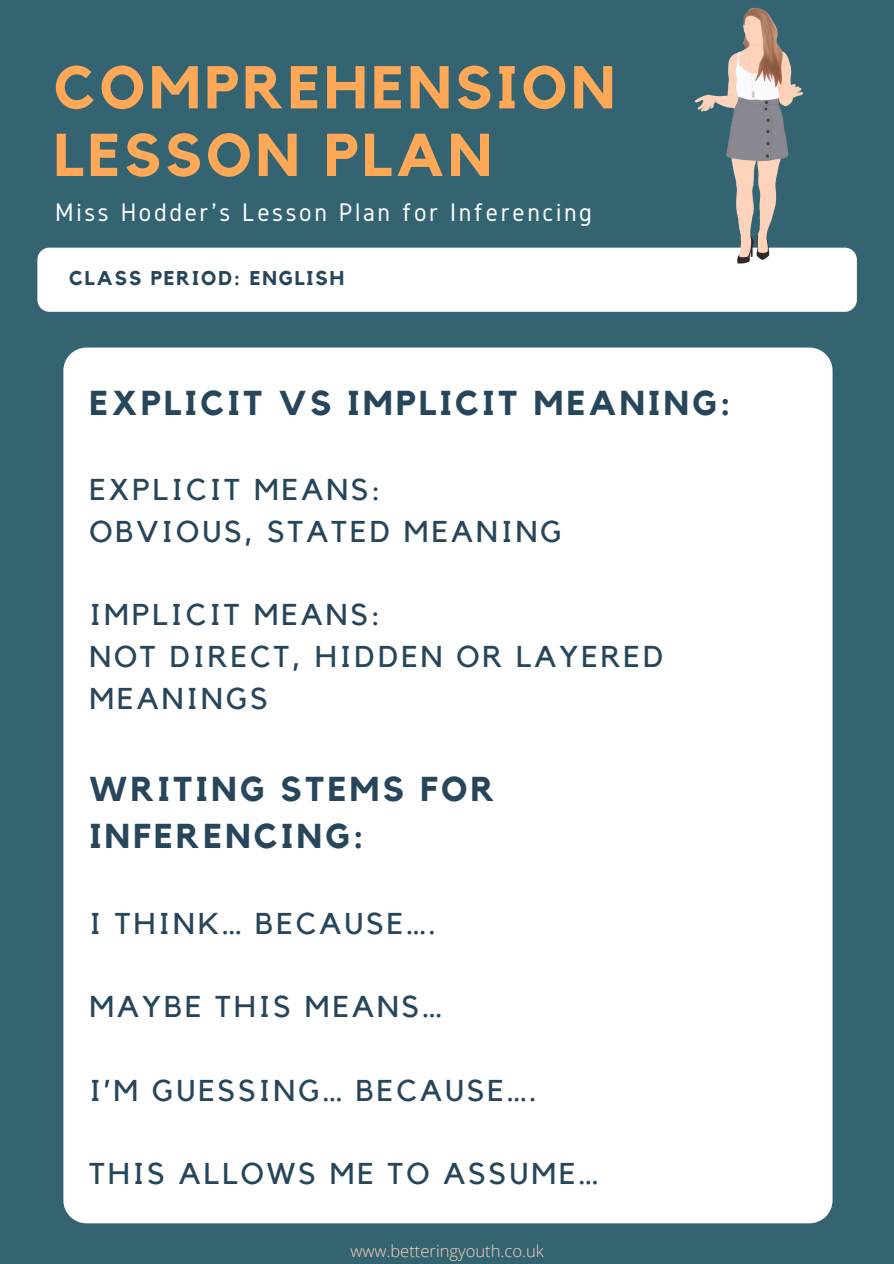
<style>
.page{position:relative;width:894px;height:1264px;background:#fff}
.page>*{position:absolute;margin:0;border:0;box-sizing:border-box;transform-origin:0 0}
.t1{font:700 59.55px/67.5px "Kollektif";letter-spacing:.07em;color:#ffa857}
.t2{font:700 34.35px/47.2px "Kollektif";letter-spacing:.1em;color:#27465b}
.t3{font:30px/41.7px "Kollektif";letter-spacing:.1em;color:#27465b}
.t4{font:26.55px "Gidole";letter-spacing:.1em;color:#fff}
.t5{font:700 19.8px "Kollektif";letter-spacing:.1em;color:#27465b}
.t6{font:300 16.5px "Open Sans";color:#fdd3bb}
</style>
<div class="page">
<div style="left:0;top:0;width:893px;height:1263px;background:#346472"></div>
<div style="left:37px;top:248px;width:819px;height:64px;background:#fff;border-radius:12px"></div>
<img style="left:677px;top:7px;width:179px;height:257px">
<div style="left:63px;top:347px;width:769px;height:876px;background:#fff;border-radius:23px"></div>
<h1 class="t1" style="left:54px;top:56px;width:562px">COMPREHENSION<br>LESSON PLAN</h1>
<p class="t4" style="left:55px;top:198px;width:538px">Miss Hodder's Lesson Plan for Inferencing</p>
<p class="t5" style="left:69px;top:269px;width:276px">CLASS PERIOD: ENGLISH</p>
<p class="t2" style="left:89px;top:380px;width:642px">EXPLICIT VS IMPLICIT MEANING:</p>
<p class="t3" style="left:89px;top:470px;width:474px">EXPLICIT MEANS:<br>OBVIOUS, STATED MEANING</p>
<p class="t3" style="left:89px;top:595px;width:575px">IMPLICIT MEANS:<br>NOT DIRECT, HIDDEN OR LAYERED<br>MEANINGS</p>
<p class="t2" style="left:89px;top:766px;width:406px">WRITING STEMS FOR<br>INFERENCING:</p>
<p class="t3" style="left:89px;top:903px;width:348px">I THINK… BECAUSE….</p>
<p class="t3" style="left:89px;top:987px;width:354px">MAYBE THIS MEANS…</p>
<p class="t3" style="left:89px;top:1070px;width:448px">I’M GUESSING… BECAUSE….</p>
<p class="t3" style="left:89px;top:1153px;width:510px">THIS ALLOWS ME TO ASSUME…</p>
<p class="t6" style="left:350px;top:1239px;width:195px">www.betteringyouth.co.uk</p>
</div>
